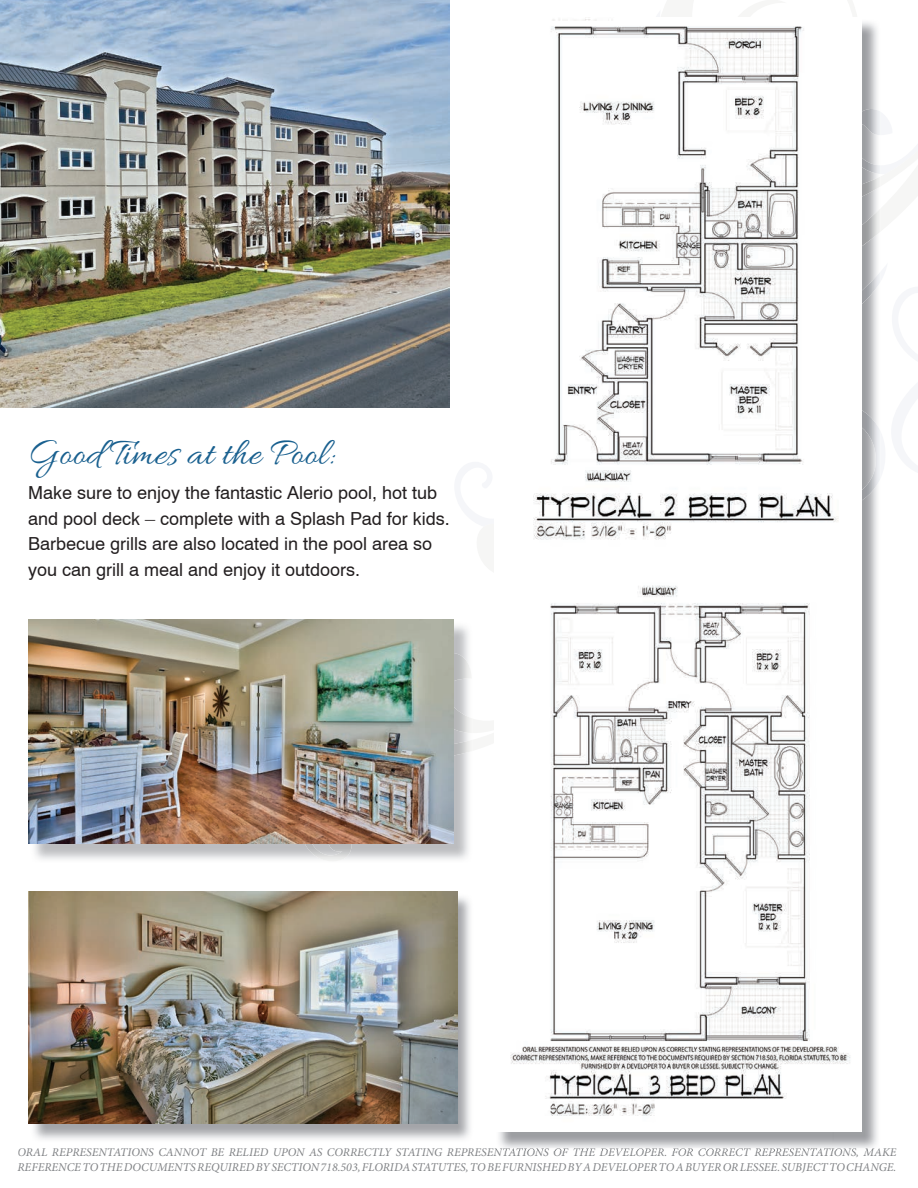
<style>
.page{position:relative;width:918px;height:1188px;background:#fff}
.page>*{position:absolute;margin:0;border:0;box-sizing:border-box;transform-origin:0 0}
.t1{font:39px "Allura";color:#19608f}
.t2{font:18px/25.5px "Helvetica";color:#231f20}
.t3{font:italic 12px/14.4px "Minion Pro";color:#808285}
</style>
<div class="page">
<img style="left:300px;top:653px;width:172px;height:208px">
<img style="left:31px;top:894px;width:439px;height:246px">
<img style="left:0;top:0;width:449px;height:408px">
<img style="left:28px;top:620px;width:426px;height:224px">
<img style="left:28px;top:892px;width:429px;height:231px">
<img style="left:497px;top:22px;width:383px;height:1129px">
<img style="left:862px;top:277px;width:18px;height:236px">
<img style="left:862px;top:109px;width:18px;height:65px">
<img style="left:862px;top:176px;width:18px;height:101px">
<img style="left:497px;top:19px;width:365px;height:1113px">
<p class="t1" style="left:28px;top:432px;width:307px">Good Times at the Pool:</p>
<p class="t2" style="left:28px;top:480px;width:423px">Make sure to enjoy the fantastic Alerio pool, hot tub and pool deck – complete with a Splash Pad for kids.<br>Barbecue grills are also located in the pool area so you can grill a meal and enjoy it outdoors.</p>
<p class="t3" style="left:17px;top:1145px;width:881px">ORAL REPRESENTATIONS CANNOT BE RELIED UPON AS CORRECTLY STATING REPRESENTATIONS OF THE DEVELOPER. FOR CORRECT REPRESENTATIONS, MAKE<br>REFERENCE TO THE DOCUMENTS REQUIRED BY SECTION 718.503, FLORIDA STATUTES, TO BE FURNISHED BY A DEVELOPER TO A BUYER OR LESSEE. SUBJECT TO CHANGE.</p>
</div>
